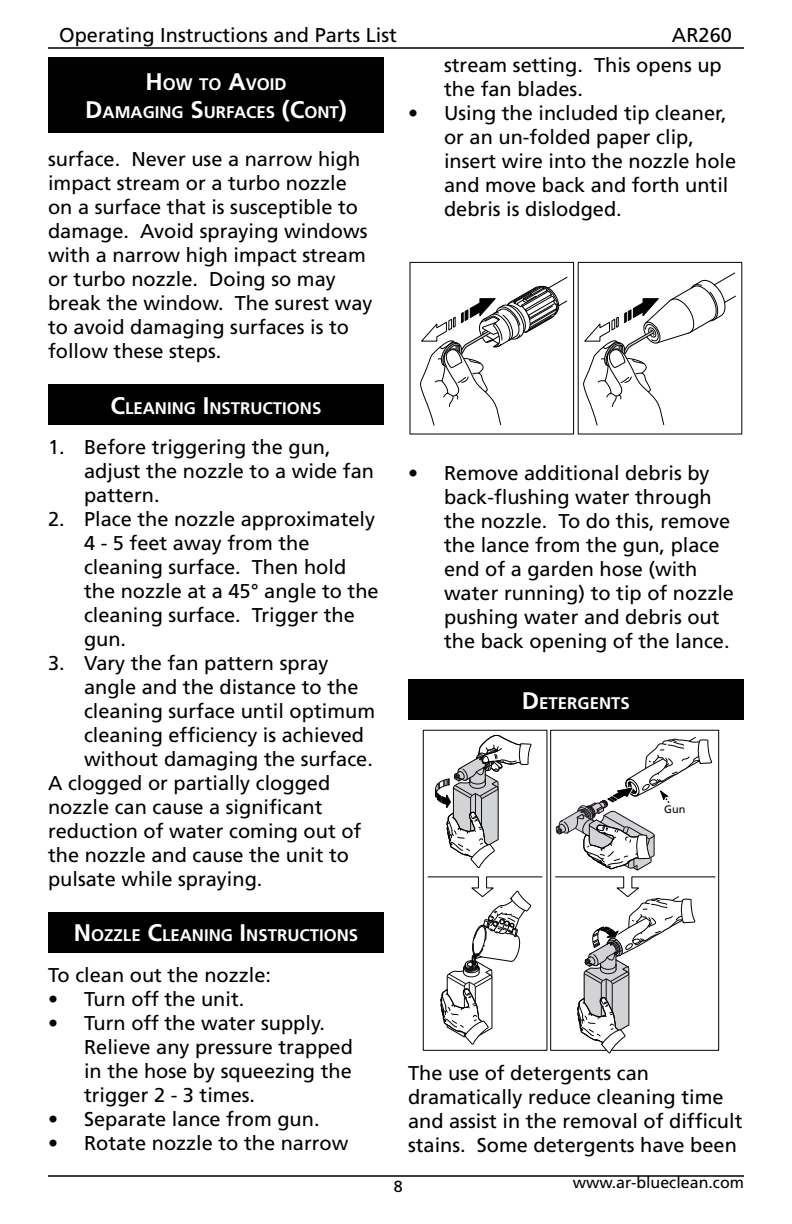
<style>
.page{position:relative;width:792px;height:1224px;background:#fff}
.page>*{position:absolute;margin:0;border:0;box-sizing:border-box;transform-origin:0 0}
.t1{font:20px/24px "Frutiger";color:#000}
.t2{font:700 16.8px/28.8px "Frutiger";color:#fff;text-align:center}
.t3{font:16px "Frutiger";color:#000}
.t4{font:11px "Frutiger";color:#000}
.s1{font-size:24px}
</style>
<div class="page">
<hr style="left:48px;top:1175px;width:696px;height:2px;background:#000">
<hr style="left:48px;top:47px;width:696px;height:2px;background:#000">
<div style="left:48px;top:384px;width:336px;height:41px;background:#000"></div>
<div style="left:408px;top:679px;width:336px;height:41px;background:#000"></div>
<div style="left:423px;top:730px;width:124px;height:321px;border:1px solid #000"></div>
<div style="left:550px;top:730px;width:169px;height:321px;border:1px solid #000"></div>
<svg style="left:435px;top:735px;width:97px;height:133px"></svg>
<svg style="left:427px;top:876px;width:116px;height:169px"></svg>
<svg style="left:555px;top:737px;width:161px;height:317px"></svg>
<div style="left:48px;top:57px;width:336px;height:76px;background:#000"></div>
<div style="left:410px;top:262px;width:164px;height:172px;border:1px solid #000"></div>
<svg style="left:419px;top:277px;width:149px;height:149px"></svg>
<svg style="left:583px;top:272px;width:153px;height:154px"></svg>
<div style="left:48px;top:912px;width:336px;height:41px;background:#000"></div>
<p class="t1" style="left:59px;top:23px;width:339px">Operating Instructions and Parts List</p>
<p class="t1" style="left:672px;top:23px;width:62px">AR260</p>
<p class="t2" style="left:85px;top:69px;width:263px"><span class="s1">H</span> OW TO <span class="s1">A</span>VOID<br><span class="s1">D</span>AMAGING <span class="s1">S</span>URFACES <span class="s1">(C</span>ONT<span class="s1">)</span></p>
<p class="t1" style="left:48px;top:147px;width:326px">surface. Never use a narrow high impact stream or a turbo nozzle on a surface that is susceptible to damage. Avoid spraying windows with a narrow high impact stream or turbo nozzle. Doing so may break the window. The surest way to avoid damaging surfaces is to follow these steps.</p>
<p class="t2" style="left:110px;top:394px;width:211px"><span class="s1">C</span>LEANING <span class="s1">I</span> NSTRUCTIONS</p>
<p class="t1" style="left:84px;top:435px;width:292px;text-indent:-36px">1. Before triggering the gun, adjust the nozzle to a wide fan pattern.</p>
<p class="t1" style="left:84px;top:507px;width:296px;text-indent:-36px">2. Place the nozzle approximately<br>4 - 5 feet away from the cleaning surface. Then hold the nozzle at a 45° angle to the cleaning surface. Trigger the gun.</p>
<p class="t1" style="left:48px;top:651px;width:282px">3. Vary the fan pattern spray</p>
<p class="t1" style="left:84px;top:675px;width:276px">angle and the distance to the</p>
<p class="t1" style="left:84px;top:699px;width:293px">cleaning surface until optimum</p>
<p class="t1" style="left:84px;top:723px;width:282px">cleaning efficiency is achieved</p>
<p class="t1" style="left:84px;top:747px;width:290px">without damaging the surface.</p>
<p class="t1" style="left:48px;top:771px;width:284px">A clogged or partially clogged</p>
<p class="t1" style="left:48px;top:795px;width:276px">nozzle can cause a significant</p>
<p class="t1" style="left:48px;top:819px;width:315px">reduction of water coming out of</p>
<p class="t1" style="left:48px;top:843px;width:303px">the nozzle and cause the unit to</p>
<p class="t1" style="left:48px;top:867px;width:216px">pulsate while spraying.</p>
<p class="t2" style="left:74px;top:921px;width:284px"><span class="s1">N</span> OZZLE <span class="s1">C</span>LEANING <span class="s1">I</span> NSTRUCTIONS</p>
<p class="t1" style="left:48px;top:963px;width:225px">To clean out the nozzle:</p>
<p class="t1" style="left:48px;top:987px;width:198px">• Turn off the unit.</p>
<p class="t1" style="left:84px;top:1011px;width:270px;text-indent:-36px">• Turn off the water supply.<br>Relieve any pressure trapped in the hose by squeezing the trigger 2 - 3 times.</p>
<p class="t1" style="left:48px;top:1107px;width:273px">• Separate lance from gun.</p>
<p class="t1" style="left:48px;top:1131px;width:302px">• Rotate nozzle to the narrow</p>
<p class="t1" style="left:444px;top:53px;width:279px">stream setting. This opens up the fan blades.</p>
<p class="t1" style="left:444px;top:101px;width:294px;text-indent:-36px">• Using the included tip cleaner, or an un-folded paper clip, insert wire into the nozzle hole and move back and forth until debris is dislodged.</p>
<p class="t1" style="left:444px;top:461px;width:292px;text-indent:-36px">• Remove additional debris by back-flushing water through the nozzle. To do this, remove the lance from the gun, place end of a garden hose (with water running) to tip of nozzle pushing water and debris out the back opening of the lance.</p>
<p class="t2" style="left:522px;top:689px;width:108px"><span class="s1">D</span> ETERGENTS</p>
<p class="t4" style="left:664px;top:803px;width:23px">Gun</p>
<p class="t1" style="left:408px;top:1061px;width:336px">The use of detergents can dramatically reduce cleaning time and assist in the removal of difficult stains. Some detergents have been</p>
<p class="t3" style="left:394px;top:1177px;width:10px">8</p>
<p class="t3" style="left:573px;top:1173px;width:173px">www.ar-blueclean.com</p>
</div>
